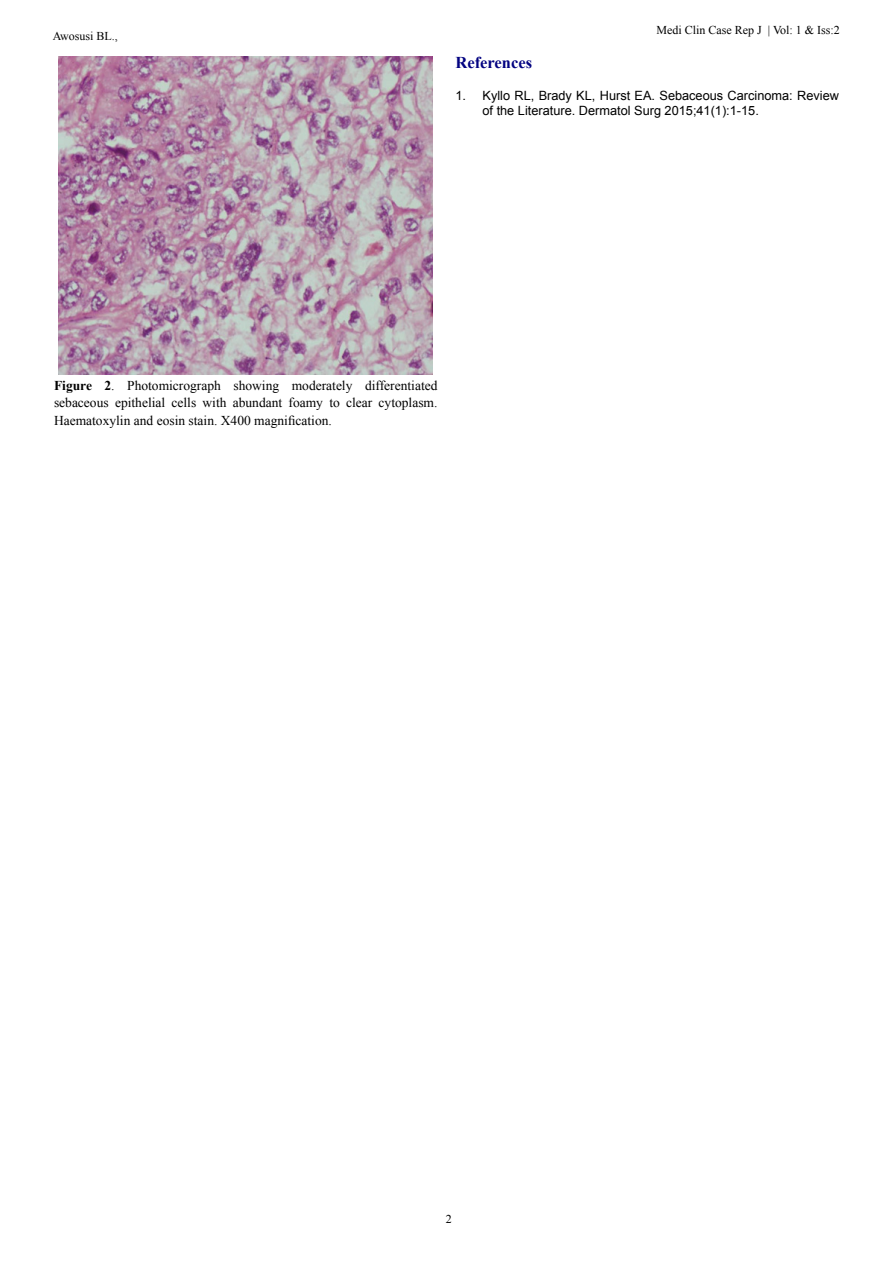
<style>
.page{position:relative;width:893px;height:1263px;background:#fff}
.page>*{position:absolute;margin:0;border:0;box-sizing:border-box;transform-origin:0 0}
.t1{font:700 16.5px "Times New Roman";color:#030381}
.t2{font:13.5px/18px "Times New Roman";color:#000}
.t3{font:700 13.5px "Times New Roman";color:#000}
.t4{font:12.75px "Arial";color:#000}
.t5{font:12px "Times New Roman";color:#000}
.s1{font-weight:400}
</style>
<div class="page">
<img style="left:59px;top:56px;width:374px;height:318px">
<p class="t5" style="left:53px;top:28px;width:67px">Awosusi BL.,</p>
<p class="t5" style="left:656px;top:22px;width:107px">Medi Clin Case Rep J</p>
<p class="t5" style="left:768px;top:22px;width:73px">| Vol 1: &amp; Iss:2</p>
<p class="t1" style="left:455px;top:51px;width:78px">References</p>
<p class="t4" style="left:482px;top:87px;width:358px">Kyllo RL, Brady KL, Hurst EA. Sebaceous Carcinoma: Review</p>
<p class="t4" style="left:455px;top:87px;width:12px">1.</p>
<p class="t4" style="left:482px;top:102px;width:278px">of the Literature. Dermatol Surg 2015;41 (1) :1-15.</p>
<p class="t3" style="left:54px;top:377px;width:39px">Figure</p>
<p class="t3" style="left:105px;top:377px;width:12px">2<span class="s1">.</span></p>
<p class="t2" style="left:127px;top:377px;width:95px">Photomicrograph</p>
<p class="t2" style="left:233px;top:377px;width:47px">showing</p>
<p class="t2" style="left:292px;top:377px;width:62px">moderately</p>
<p class="t2" style="left:365px;top:377px;width:74px">differentiated</p>
<p class="t2" style="left:54px;top:393px;width:279px">sebaceous<br>Haematoxylin and eosin stain X. 400 magnification.</p>
<p class="t2" style="left:115px;top:393px;width:52px">epithelial</p>
<p class="t2" style="left:172px;top:393px;width:26px">cells</p>
<p class="t2" style="left:203px;top:393px;width:26px">with</p>
<p class="t2" style="left:233px;top:393px;width:51px">abundant</p>
<p class="t2" style="left:346px;top:393px;width:28px">clear</p>
<p class="t2" style="left:379px;top:393px;width:60px">cytoplasm.</p>
<p class="t2" style="left:289px;top:393px;width:36px">foamy</p>
<p class="t2" style="left:329px;top:393px;width:12px">to</p>
<p class="t5" style="left:446px;top:1210px;width:7px">2</p>
</div>
